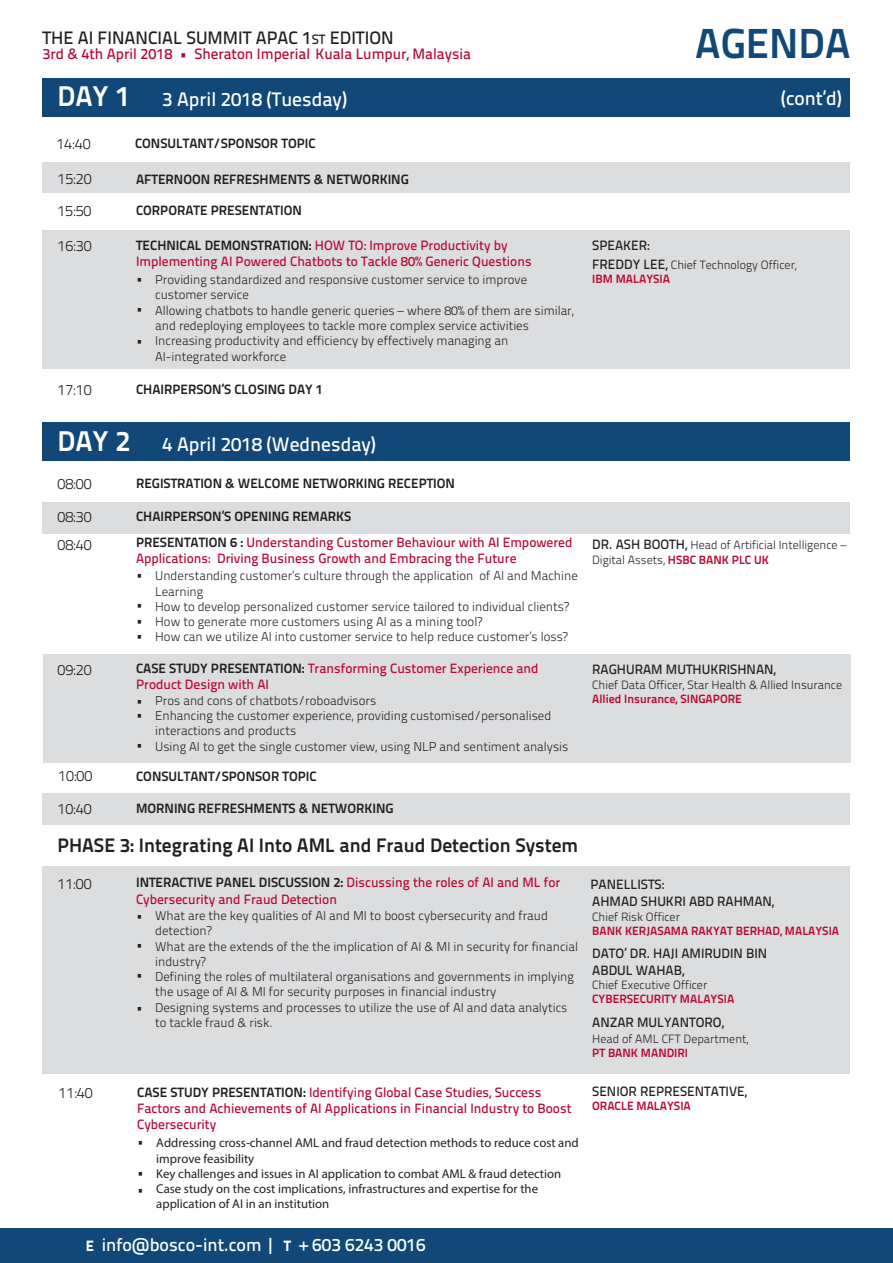
<style>
.page{position:relative;width:893px;height:1263px;background:#fff}
.page>*{position:absolute;margin:0;border:0;box-sizing:border-box;transform-origin:0 0}
.t1{font:42px "Titillium Text 22 L 800 wt";color:#124877}
.t2{font:19.5px "Titillium Text 22 L 600 wt";color:#fff}
.t3{font:19.5px "Titillium Text 22 L 800 wt";color:#231f20}
.t4{font:18px "Titillium Text 22 L 600 wt";color:#231f20}
.t5{font:18px "Titillium Text 22 L 600 wt";color:#fff}
.t6{font:15px/33px "Titillium Text 22 L 250 wt";color:#231f20}
.t7{font:15px "Titillium Text 22 L 600 wt";color:#ba0934}
.t8{font:13.5px/16.2px "Titillium Text 22 L 600 wt";color:#ba0934}
.t9{font:13.5px "Titillium Text 22 L 800 wt";color:#231f20}
.t10{font:13.5px/16.2px "Titillium Text 22 L 600 wt";color:#231f20}
.t11{font:12.75px/15.3px "Titillium Text 22 L 250 wt";color:#231f20}
.t12{font:12.75px/15.3px "Myriad Pro";color:#231f20}
.t13{font:12px/14.4px "Titillium Text 22 L 250 wt";color:#231f20}
.t14{font:12px "Titillium Text 22 L 800 wt";color:#ba0934}
.s1{font-size:13.5px}
.s2{font-family:"Titillium Text 22 L 800 wt";font-size:28.5px}
.s3{font-family:"Titillium Text 22 L 800 wt";color:#231f20}
.s4{font-family:"Titillium Text 22 L 600 wt";font-size:13.5px}
.s5{font-family:"Titillium Text 22 L 999 wt";font-size:15px}
.s6{font-family:"Titillium Text 22 L 800 wt";color:#ba0934}
</style>
<div class="page">
<div style="left:43px;top:162px;width:807px;height:30px;background:#dcdddf"></div>
<div style="left:43px;top:78px;width:807px;height:38px;background:#124877"></div>
<div style="left:43px;top:230px;width:807px;height:138px;background:#dcdddf"></div>
<div style="left:0;top:1229px;width:893px;height:34px;background:#124877"></div>
<div style="left:43px;top:502px;width:807px;height:32px;background:#dcdddf"></div>
<div style="left:43px;top:654px;width:807px;height:108px;background:#dcdddf"></div>
<div style="left:43px;top:793px;width:807px;height:32px;background:#dcdddf"></div>
<div style="left:43px;top:867px;width:807px;height:207px;background:#dcdddf"></div>
<div style="left:43px;top:423px;width:807px;height:38px;background:#124877"></div>
<h3 class="t4" style="left:43px;top:24px;width:353px">THE AI FINANCIAL SUMMIT APAC 1<span class="s1">ST</span> EDITION</h3>
<p class="t7" style="left:43px;top:42px;width:430px">3rd &amp; 4th April 2018 • Sheraton Imperial Kuala Lumpur, Malaysia</p>
<h2 class="t2" style="left:57px;top:85px;width:291px"><span class="s2">DAY 1</span> 3 April 2018 (Tuesday)</h2>
<p class="t6" style="left:56px;top:127px;width:36px">14:40</p>
<p class="t9" style="left:135px;top:133px;width:182px">CONSULTANT/SPONSOR TOPIC</p>
<p class="t6" style="left:57px;top:161px;width:36px">15:20</p>
<p class="t9" style="left:136px;top:168px;width:274px">AFTERNOON REFRESHMENTS &amp; NETWORKING</p>
<p class="t6" style="left:57px;top:193px;width:36px">15:50</p>
<p class="t9" style="left:136px;top:199px;width:167px">CORPORATE PRESENTATION</p>
<p class="t6" style="left:57px;top:228px;width:36px">16:30</p>
<p class="t8" style="left:136px;top:236px;width:397px"><span class="s3">TECHNICAL DEMONSTRATION:</span> HOW TO: Improve Productivity by<br>Implementing AI Powered Chatbots to Tackle 80% Generic Questions</p>
<h1 class="t1" style="left:695px;top:10px;width:157px">AGENDA</h1>
<p class="t10" style="left:592px;top:236px;width:59px">SPEAKER:</p>
<h2 class="t2" style="left:781px;top:83px;width:62px">(cont’d)</h2>
<p class="t13" style="left:592px;top:257px;width:206px"><span class="s4">FREDDY LEE,</span> Chief Technology Officer,</p>
<p class="t11" style="left:136px;top:270px;width:8px">•</p>
<p class="t11" style="left:136px;top:301px;width:8px">•</p>
<p class="t11" style="left:136px;top:332px;width:8px">•</p>
<p class="t11" style="left:155px;top:271px;width:373px">Providing standardized and responsive customer service to improve</p>
<p class="t14" style="left:592px;top:269px;width:79px">IBM MALAYSIA</p>
<p class="t11" style="left:155px;top:287px;width:420px">customer service<br>Allowing chatbots to handle generic queries – where 80% of them are similar, and redeploying employees to tackle more complex service activities Increasing productivity and efficiency by effectively managing an AI-integrated workforce</p>
<p class="t6" style="left:57px;top:372px;width:36px">17:10</p>
<p class="t9" style="left:136px;top:379px;width:189px">CHAIRPERSON’S CLOSING DAY 1</p>
<h2 class="t2" style="left:57px;top:429px;width:320px"><span class="s2">DAY 2</span> 4 April 2018 (Wednesday)</h2>
<p class="t6" style="left:57px;top:467px;width:36px">08:00<br>08:30</p>
<p class="t6" style="left:57px;top:527px;width:36px">08:40</p>
<p class="t6" style="left:57px;top:652px;width:36px">09:20</p>
<p class="t6" style="left:57px;top:758px;width:37px">10:00<br>10:40</p>
<p class="t9" style="left:136px;top:473px;width:320px">REGISTRATION &amp; WELCOME NETWORKING RECEPTION</p>
<p class="t9" style="left:136px;top:506px;width:217px">CHAIRPERSON’S OPENING REMARKS</p>
<p class="t8" style="left:136px;top:533px;width:438px"><span class="s3">PRESENTATION 6 :</span> Understanding Customer Behaviour with AI Empowered<br>Applications: Driving Business Growth and Embracing the Future</p>
<p class="t11" style="left:136px;top:566px;width:8px">•</p>
<p class="t11" style="left:136px;top:596px;width:8px;line-height:15.9px">• •</p>
<p class="t11" style="left:136px;top:627px;width:8px">•</p>
<p class="t11" style="left:155px;top:567px;width:424px">Understanding customer’s culture through the application of AI and Machine Learning<br>How to develop personalized customer service tailored to individual clients?<br>How to generate more customers using AI as a mining tool?<br>How can we utilize AI into customer service to help reduce customer’s loss?</p>
<p class="t8" style="left:136px;top:659px;width:404px"><span class="s3">CASE STUDY PRESENTATION:</span> Transforming Customer Experience and<br>Product Design with AI</p>
<p class="t11" style="left:136px;top:693px;width:8px;line-height:13.8px">• •</p>
<p class="t11" style="left:136px;top:736px;width:8px">•</p>
<p class="t11" style="left:155px;top:692px;width:415px">Pros and cons of chatbots/roboadvisors<br>Enhancing the customer experience, providing customised/personalised interactions and products<br>Using AI to get the single customer view, using NLP and sentiment analysis</p>
<p class="t9" style="left:136px;top:765px;width:182px">CONSULTANT/SPONSOR TOPIC</p>
<p class="t9" style="left:136px;top:797px;width:259px">MORNING REFRESHMENTS &amp; NETWORKING</p>
<h2 class="t3" style="left:57px;top:830px;width:522px">PHASE 3: Integrating AI Into AML and Fraud Detection System</h2>
<p class="t6" style="left:57px;top:866px;width:36px">11:00</p>
<p class="t8" style="left:136px;top:874px;width:426px"><span class="s3">INTERACTIVE PANEL DISCUSSION 2:</span> Discussing the roles of AI and ML for<br>Cybersecurity and Fraud Detection</p>
<p class="t11" style="left:136px;top:907px;width:8px">•</p>
<p class="t11" style="left:136px;top:937px;width:8px">•</p>
<p class="t11" style="left:136px;top:966px;width:8px">•</p>
<p class="t11" style="left:136px;top:999px;width:8px">•</p>
<p class="t11" style="left:155px;top:907px;width:424px">What are the key qualities of AI and MI to boost cybersecurity and fraud detection?<br>What are the extends of the the implication of AI &amp; MI in security for financial industry?<br>Defining the roles of multilateral organisations and governments in implying the usage of AI &amp; MI for security purposes in financial industry<br>Designing systems and processes to utilize the use of AI and data analytics to tackle fraud &amp; risk.</p>
<p class="t6" style="left:58px;top:1075px;width:36px">11:40</p>
<p class="t8" style="left:137px;top:1083px;width:436px"><span class="s3">CASE STUDY PRESENTATION:</span> Identifying Global Case Studies, Success<br>Factors and Achievements of AI Applications in Financial Industry to Boost<br>Cybersecurity</p>
<p class="t11" style="left:137px;top:1133px;width:8px">•</p>
<p class="t11" style="left:137px;top:1163px;width:8px;line-height:17.1px">• •</p>
<p class="t12" style="left:156px;top:1135px;width:424px">Addressing cross-channel AML and fraud detection methods to reduce cost and improve feasibility<br>Key challenges and issues in AI application to combat AML &amp; fraud detection Case study on the cost implications, infrastructures and expertise for the application of AI in an institution</p>
<h3 class="t5" style="left:86px;top:1230px;width:341px"><span class="s5">E</span> info@bosco-int.com | <span class="s5">T</span> + 603 6243 0016</h3>
<p class="t13" style="left:592px;top:537px;width:256px"><span class="s4">DR. ASH BOOTH,</span> Head of Artificial Intelligence –<br>Digital Assets, <span class="s6">HSBC BANK PLC UK</span></p>
<p class="t10" style="left:592px;top:661px;width:185px">RAGHURAM MUTHUKRISHNAN,</p>
<p class="t13" style="left:592px;top:677px;width:251px">Chief Data Officer, Star Health &amp; Allied Insurance</p>
<p class="t14" style="left:592px;top:689px;width:151px">Allied Insurance, SINGAPORE</p>
<p class="t10" style="left:590px;top:875px;width:75px">PANELLISTS:</p>
<p class="t10" style="left:592px;top:892px;width:184px">AHMAD SHUKRI ABD RAHMAN,</p>
<p class="t13" style="left:592px;top:908px;width:89px">Chief Risk Officer</p>
<p class="t14" style="left:592px;top:921px;width:248px">BANK KERJASAMA RAKYAT BERHAD, MALAYSIA</p>
<p class="t10" style="left:592px;top:945px;width:177px">DATO’ DR. HAJI AMIRUDIN BIN<br>ABDUL WAHAB,</p>
<p class="t13" style="left:592px;top:977px;width:117px">Chief Executive Officer</p>
<p class="t14" style="left:592px;top:990px;width:144px">CYBERSECURITY MALAYSIA</p>
<p class="t10" style="left:592px;top:1013px;width:133px">ANZAR MULYANTORO,</p>
<p class="t13" style="left:592px;top:1031px;width:158px">Head of AML CFT Department,</p>
<p class="t14" style="left:592px;top:1044px;width:97px">PT BANK MANDIRI</p>
<p class="t10" style="left:592px;top:1082px;width:156px">SENIOR REPRESENTATIVE,</p>
<p class="t14" style="left:592px;top:1096px;width:100px">ORACLE MALAYSIA</p>
</div>
